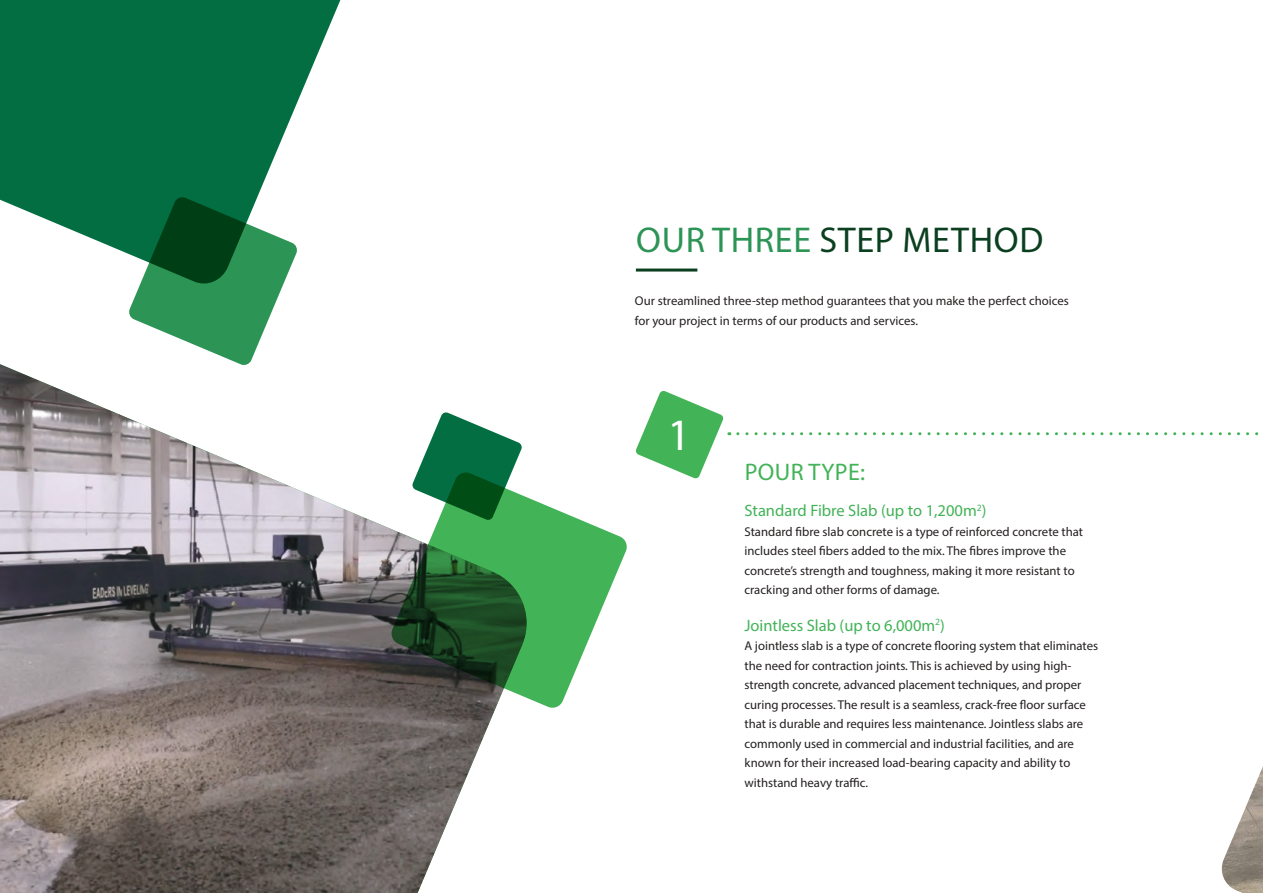
<style>
.page{position:relative;width:1263px;height:893px;background:#fff}
.page>*{position:absolute;margin:0;border:0;box-sizing:border-box;transform-origin:0 0}
.t1{font:45px "Myriad Pro";color:#fff}
.t2{font:36px "Myriad Pro";letter-spacing:.02em;color:#0a3f1f}
.t3{font:24px "Myriad Pro";letter-spacing:.02em;color:#42b357}
.t4{font:16.5px "Myriad Pro";color:#42b357}
.t5{font:12.75px/19.5px "Myriad Pro";color:#241f1f}
.s1{color:#2c9455}
</style>
<div class="page">
<hr style="left:636px;top:269px;width:61px;height:3px;background:#0a3f1f">
<svg style="left:636px;top:391px;width:94px;height:88px"></svg>
<svg style="left:738px;top:432px;width:521px;height:3px"></svg>
<img style="left:0;top:364px;width:495px;height:529px">
<svg style="left:390px;top:471px;width:237px;height:238px"></svg>
<svg style="left:128px;top:287px;width:170px;height:79px"></svg>
<svg style="left:412px;top:412px;width:110px;height:109px"></svg>
<svg style="left:0;top:0;width:341px;height:287px;fill:#036e41"></svg>
<img style="left:1221px;top:766px;width:42px;height:127px">
<h2 class="t2" style="left:636px;top:217px;width:409px"><span class="s1">OUR THREE</span> STEP METHOD</h2>
<p class="t5" style="left:635px;top:291px;width:435px">Our streamlined three-step method guarantees that you make the perfect choices for your project in terms of our products and services.</p>
<h1 class="t1" style="left:667px;top:407px;width:25px">1</h1>
<h3 class="t3" style="left:745px;top:457px;width:122px">POUR TYPE:</h3>
<p class="t4" style="left:744px;top:500px;width:243px">Standard Fibre Slab (up to 1,200m<sup>2</sup>)</p>
<p class="t5" style="left:744px;top:521px;width:340px">Standard fibre slab concrete is a type of reinforced concrete that includes steel fibers added to the mix. The fibres improve the concrete’s strength and toughness, making it more resistant to cracking and other forms of damage.</p>
<p class="t4" style="left:744px;top:615px;width:202px">Jointless Slab (up to 6,000m<sup>2</sup>)</p>
<p class="t5" style="left:744px;top:636px;width:355px">A jointless slab is a type of concrete flooring system that eliminates the need for contraction joints. This is achieved by using high&shy;strength concrete, advanced placement techniques, and proper curing processes. The result is a seamless, crack-free floor surface that is durable and requires less maintenance. Jointless slabs are commonly used in commercial and industrial facilities, and are known for their increased load-bearing capacity and ability to withstand heavy traffic.</p>
</div>
